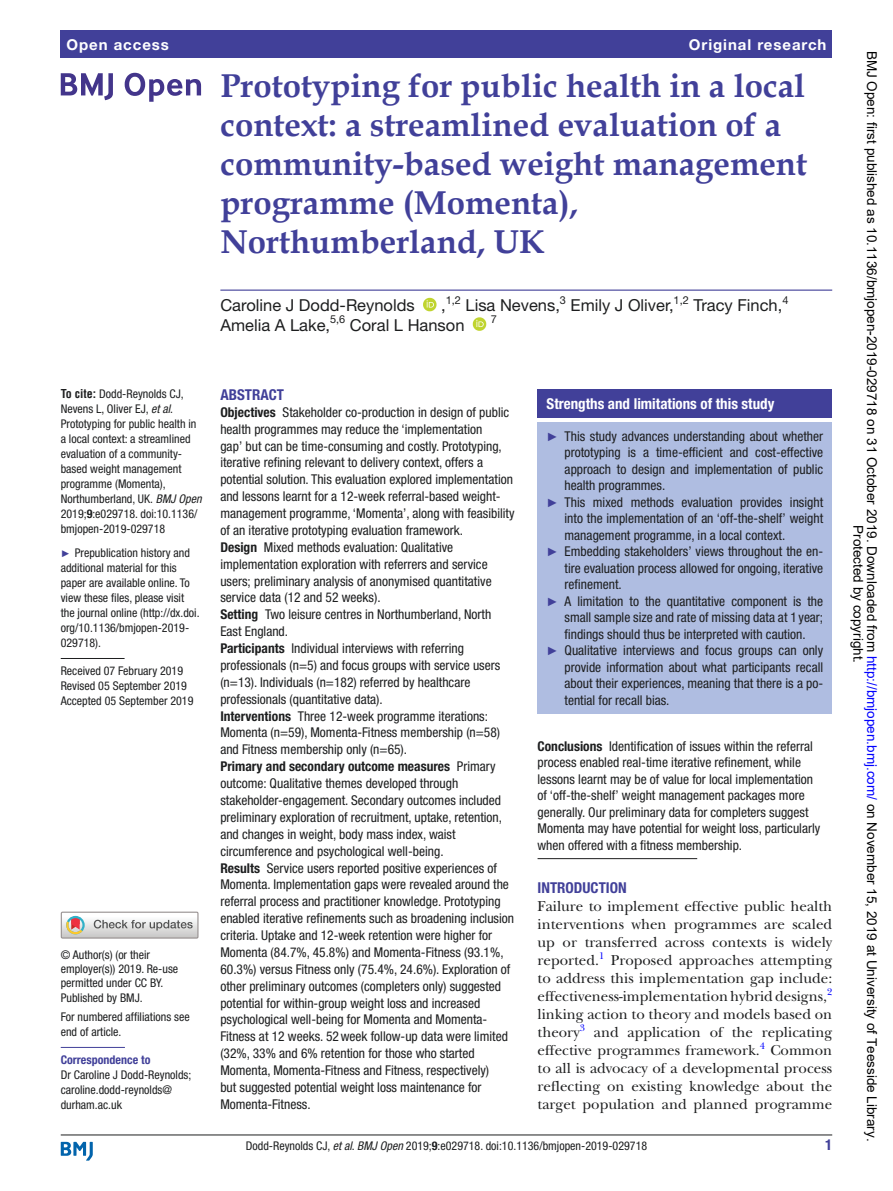
<style>
.page{position:relative;width:893px;height:1191px;background:#fff}
.page>*{position:absolute;margin:0;border:0;box-sizing:border-box;transform-origin:0 0}
.t1{font:700 33px/39px "Book Antiqua";color:#414099}
.t2{font:16.5px "Helvetica Neue LT Std";color:#1d1e1f}
.t3{font:15px/18px "New Baskerville";color:#1d1e1f;text-align:justify}
.t4{font:700 condensed 15px "Helvetica Neue LT Std";color:#fff}
.t5{font:700 15px "Helvetica Neue LT Std";letter-spacing:.065em;color:#fff}
.t6{font:700 condensed 15px "Helvetica Neue LT Std";color:#414099}
.t7{font:condensed 13.5px/16.8px "Helvetica Neue LT Std";color:#1d1e1f}
.t8{font:13.5px "Arial";color:#000}
.t9{font:condensed 12px/15px "Helvetica Neue LT Std";color:#1d1e1f}
.t10{font:12px "Helvetica Neue LT Std Cn 2";color:#1d1e1f}
.t11{font:700 condensed 12px "Helvetica Neue LT Std";color:#414099}
.t12{font:10.95px "Helvetica Neue LT Std";color:#1d1e1f}
.t13{font:9.9px "New Baskerville";color:#00f}
.s1{font-family:"Helvetica LT Std";font-weight:700}
.s2{font-style:italic}
.s3{font-weight:700}
.s4{font-family:"Arial";font-stretch:normal;font-size:9.75px;color:#414099}
.s5{font-family:"Arial";font-stretch:normal;font-size:12px;color:#414099}
.s6{font-family:"Helvetica Neue LT Std";font-style:italic;font-stretch:condensed}
.s7{font-family:"Helvetica Neue LT Std Bd Cn 2"}
.s8{color:#00f}
</style>
<div class="page">
<hr style="left:61px;top:1134px;width:771px;height:1px;background:#1d1e1f">
<svg style="left:61px;top:1141px;width:32px;height:19px"></svg>
<div style="left:61px;top:31px;width:771px;height:27px;background:#414099"></div>
<hr style="left:220px;top:289px;width:612px;height:2px;background:#414099">
<svg style="left:423px;top:298px;width:14px;height:13px"></svg>
<svg style="left:473px;top:317px;width:13px;height:14px"></svg>
<hr style="left:61px;top:658px;width:64px;height:1px;background:#1d1e1f">
<hr style="left:61px;top:1047px;width:64px;height:1px;background:#414099">
<svg style="left:61px;top:73px;width:52px;height:27px"></svg>
<svg style="left:125px;top:73px;width:76px;height:29px"></svg>
<div style="left:61px;top:911px;width:138px;height:27px;border:1px solid #969090"></div>
<svg style="left:61px;top:912px;width:137px;height:26px"></svg>
<hr style="left:538px;top:858px;width:159px;height:1px;background:#1d1e1f">
<div style="left:538px;top:389px;width:294px;height:29px;background:#414099"></div>
<div style="left:538px;top:422px;width:294px;height:291px;background:#afbde1"></div>
<p class="t5" style="left:66px;top:35px;width:104px">Open access</p>
<p class="t5" style="left:689px;top:35px;width:139px">Original research</p>
<h1 class="t1" style="left:220px;top:66px;width:588px">Prototyping for public health in a local context: a streamlined evaluation of a community-based weight management programme (Momenta),<br>Northumberland, UK</h1>
<p class="t12" style="left:446px;top:293px;width:17px">1,2</p>
<p class="t2" style="left:465px;top:296px;width:96px">Lisa Nevens,</p>
<p class="t12" style="left:560px;top:293px;width:8px">3</p>
<p class="t2" style="left:571px;top:296px;width:105px">Emily J Oliver,</p>
<p class="t12" style="left:674px;top:293px;width:17px">1,2</p>
<p class="t2" style="left:693px;top:296px;width:90px">Tracy Finch,</p>
<p class="t12" style="left:782px;top:293px;width:8px">4</p>
<p class="t2" style="left:220px;top:296px;width:196px">Caroline J Dodd-Reynolds</p>
<p class="t2" style="left:441px;top:296px;width:6px">,</p>
<p class="t2" style="left:220px;top:315px;width:111px">Amelia A Lake,</p>
<p class="t12" style="left:330px;top:313px;width:17px">5,6</p>
<p class="t2" style="left:350px;top:315px;width:116px">Coral L Hanson</p>
<p class="t12" style="left:491px;top:313px;width:8px">7</p>
<p class="t9" style="left:61px;top:386px;width:142px"><span class="s1">To cite:</span> Dodd-Reynolds CJ,<br>Nevens L, Oliver EJ, <span class="s2">et al</span>.<br>Prototyping for public health in a local context: a streamlined evaluation of a community&shy;based weight management programme (Momenta),<br>Northumberland, UK. <span class="s2">BMJ Open<br></span>2019;<span class="s3">9</span>:e029718. doi:10.1136/ bmjopen-2019-029718</p>
<p class="t9" style="left:61px;top:545px;width:140px"><span class="s4">►</span> Prepublication history and additional material for this paper are available online. To view these files, please visit the journal online (http://dx.doi. org/10.1136/bmjopen-2019-<br>029718).</p>
<p class="t9" style="left:61px;top:663px;width:134px">Received 07 February 2019<br>Revised 05 September 2019<br>Accepted 05 September 2019</p>
<p class="t9" style="left:61px;top:947px;width:119px;line-height:14.4px">© Author(s) (or their employer(s)) 2019. Re-use permitted under CC BY.<br>Published by BMJ.</p>
<p class="t9" style="left:61px;top:1009px;width:130px">For numbered affiliations see end of article.</p>
<p class="t11" style="left:61px;top:1052px;width:91px">Correspondence to</p>
<p class="t9" style="left:61px;top:1067px;width:132px">Dr Caroline J Dodd-Reynolds; caroline.dodd-reynolds@ durham.ac.uk</p>
<p class="t6" style="left:220px;top:385px;width:65px">Abstract</p>
<p class="t7" style="left:220px;top:403px;width:296px"><span class="s3">Objectives</span> Stakeholder co-production in design of public health programmes may reduce the ‘implementation<br>gap’ but can be time-consuming and costly. Prototyping, iterative refining relevant to delivery context, offers a potential solution. This evaluation explored implementation and lessons learnt for a 12-week referral-based weight&shy;management programme, ‘Momenta’, along with feasibility of an iterative prototyping evaluation framework.<br><span class="s3">Design</span> Mixed methods evaluation: Qualitative implementation exploration with referrers and service users; preliminary analysis of anonymised quantitative service data (12 and 52 weeks).<br><span class="s3">Setting</span> Two leisure centres in Northumberland, North East England.<br><span class="s3">Participants</span> Individual interviews with referring professionals (n=5) and focus groups with service users (n=13). Individuals (n=182) referred by healthcare professionals (quantitative data).<br><span class="s3">Interventions</span> Three 12-week programme iterations:<br>Momenta (n=59), Momenta-Fitness membership (n=58) and Fitness membership only (n=65).<br><span class="s3">Primary and secondary outcome measures</span> Primary outcome: Qualitative themes developed through stakeholder-engagement. Secondary outcomes included preliminary exploration of recruitment, uptake, retention, and changes in weight, body mass index, waist circumference and psychological well-being.<br><span class="s3">Results</span> Service users reported positive experiences of Momenta. Implementation gaps were revealed around the referral process and practitioner knowledge. Prototyping enabled iterative refinements such as broadening inclusion criteria. Uptake and 12-week retention were higher for Momenta (84.7%, 45.8%) and Momenta-Fitness (93.1%, 60.3%) versus Fitness only (75.4%, 24.6%). Exploration of other preliminary outcomes (completers only) suggested potential for within-group weight loss and increased psychological well-being for Momenta and Momenta-Fitness at 12 weeks. 52week follow-up data were limited (32%, 33% and 6% retention for those who started Momenta, Momenta-Fitness and Fitness, respectively)<br>but suggested potential weight loss maintenance for Momenta-Fitness.</p>
<p class="t4" style="left:547px;top:394px;width:229px">Strengths and limitations of this study</p>
<p class="t7" style="left:547px;top:427px;width:278px"><span class="s5">►</span> This study advances understanding about whether</p>
<p class="t7" style="left:565px;top:444px;width:260px">prototyping is a time-efficient and cost-effective</p>
<p class="t7" style="left:565px;top:460px;width:260px">approach to design and implementation of public</p>
<p class="t7" style="left:565px;top:477px;width:102px">health programmes.</p>
<p class="t7" style="left:547px;top:493px;width:278px"><span class="s5">►</span> This mixed methods evaluation provides insight</p>
<p class="t7" style="left:565px;top:510px;width:260px">into the implementation of an ‘off-the-shelf’ weight</p>
<p class="t7" style="left:565px;top:526px;width:222px">management programme, in a local context.</p>
<p class="t7" style="left:547px;top:543px;width:278px"><span class="s5">►</span> Embedding stakeholders’ views throughout the en-</p>
<p class="t7" style="left:565px;top:559px;width:260px">tire evaluation process allowed for ongoing, iterative</p>
<p class="t7" style="left:565px;top:576px;width:59px">refinement.</p>
<p class="t7" style="left:547px;top:592px;width:278px"><span class="s5">►</span> A limitation to the quantitative component is the</p>
<p class="t7" style="left:565px;top:609px;width:260px">small sample size and rate of missing data at 1 year;</p>
<p class="t7" style="left:565px;top:625px;width:243px">findings should thus be interpreted with caution.</p>
<p class="t7" style="left:547px;top:642px;width:278px"><span class="s5">►</span> Qualitative interviews and focus groups can only</p>
<p class="t7" style="left:565px;top:658px;width:260px">provide information about what participants recall</p>
<p class="t7" style="left:565px;top:675px;width:260px">about their experiences, meaning that there is a po-</p>
<p class="t7" style="left:565px;top:691px;width:106px">tential for recall bias.</p>
<p class="t7" style="left:538px;top:737px;width:284px"><span class="s3">Conclusions</span> Identification of issues within the referral process enabled real-time iterative refinement, while lessons learnt may be of value for local implementation of ‘off-the-shelf’ weight management packages more generally. Our preliminary data for completers suggest Momenta may have potential for weight loss, particularly when offered with a fitness membership.</p>
<p class="t6" style="left:538px;top:879px;width:91px">Introduction</p>
<p class="t3" style="left:538px;top:897px;width:296px">Failure to implement effective public health interventions when programmes are scaled up or transferred across contexts is widely reported.</p>
<p class="t13" style="left:599px;top:949px;width:7px">1</p>
<p class="t3" style="left:538px;top:951px;width:296px;text-indent:73px">Proposed approaches attempting to address this implementation gap include: effectiveness-implementation hybrid designs,</p>
<p class="t13" style="left:827px;top:985px;width:7px">2</p>
<p class="t3" style="left:538px;top:1005px;width:296px">linking action to theory and models based on theory</p>
<p class="t13" style="left:580px;top:1021px;width:7px">3</p>
<p class="t3" style="left:538px;top:1023px;width:296px;text-indent:56px">and application of the replicating effective programmes framework.</p>
<p class="t13" style="left:760px;top:1039px;width:7px">4</p>
<p class="t3" style="left:538px;top:1041px;width:296px;text-indent:233px">Common to all is advocacy of a developmental process reflecting on existing knowledge about the target population and planned programme</p>
<p class="t10" style="left:246px;top:1138px;width:403px">Dodd-Reynolds CJ, <span class="s6">et al</span>. <span class="s6">BMJ Open</span> 2019;<span class="s7">9</span>:e029718. doi:10.1136/bmjopen-2019-029718</p>
<p class="t6" style="left:825px;top:1135px;width:9px">1</p>
<p class="t8" style="left:881px;top:51px;width:1092px;rotate:90deg">BMJ Open: first published as 10.1136/bmjopen-2019-029718 on 31 October 2019. Downloaded from <span class="s8">http://bmjopen.bmj.com/</span> on November 15, 2019 at University of Teesside Library.</p>
<p class="t8" style="left:868px;top:525px;width:140px;rotate:90deg">Protected by copyright.</p>
</div>
